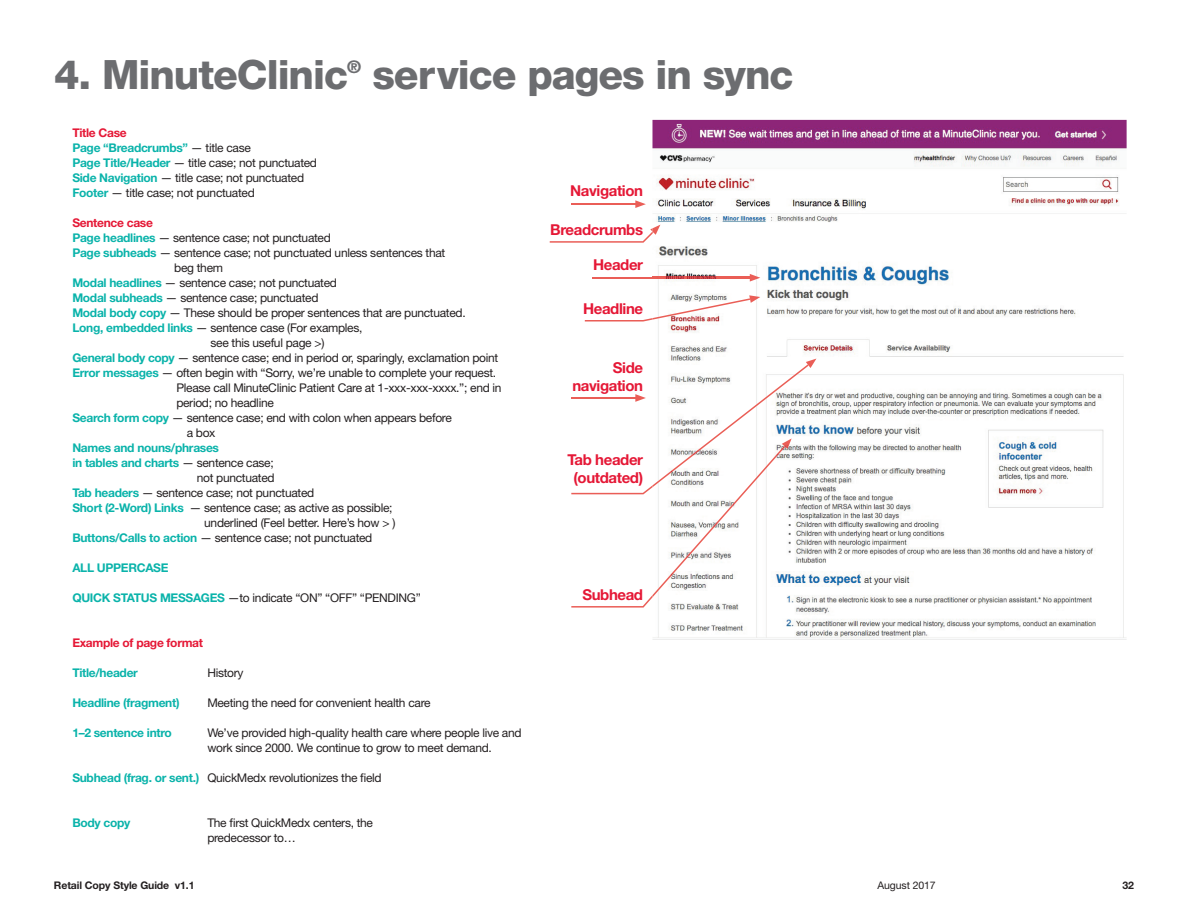
<style>
.page{position:relative;width:1188px;height:918px;background:#fff}
.page>*{position:absolute;margin:0;border:0;box-sizing:border-box;transform-origin:0 0}
.t1{font:800 40.5px "Helvetica Neue LT Std";letter-spacing:-.025em;color:#6c6d70}
.t2{font:800 17.55px "Helvetica Neue LT Std";color:#6c6d70}
.t3{font:700 15px/18px "Helvetica Neue LT Std";letter-spacing:-.025em;color:#e51836;text-align:right}
.t4{font:12px/15px "Helvetica Neue LT Std";letter-spacing:-.025em;color:#231f20}
.t5{font:700 12px "Helvetica Neue LT Std";letter-spacing:-.025em;color:#0ab3aa}
.t6{font:700 12px "Helvetica Neue LT Std";letter-spacing:-.025em;color:#e51836}
.t7{font:700 10.5px "Helvetica Neue LT Std";letter-spacing:-.01em;color:#231f20}
.t8{font:10.5px "Helvetica Neue LT Std";letter-spacing:-.01em;color:#231f20}
.s1{font-weight:700;color:#e51836}
.s2{font-weight:700;color:#0ab3aa}
.s3{font-weight:400;color:#231f20}
</style>
<div class="page">
<img style="left:652px;top:120px;width:475px;height:520px">
<hr style="left:571px;top:203px;width:64px;height:2px;background:#ea5e57">
<svg style="left:635px;top:200px;width:11px;height:8px"></svg>
<hr style="left:571px;top:397px;width:64px;height:2px;background:#ea5e57">
<svg style="left:635px;top:394px;width:11px;height:8px"></svg>
<hr style="left:592px;top:277px;width:60px;height:1px;background:#ea5e57">
<img style="left:652px;top:277px;width:98px;height:1px">
<svg style="left:750px;top:274px;width:10px;height:8px"></svg>
<svg style="left:550px;top:225px;width:110px;height:18px"></svg>
<svg style="left:585px;top:318px;width:67px;height:4px"></svg>
<img style="left:652px;top:298px;width:98px;height:22px">
<svg style="left:749px;top:295px;width:11px;height:8px"></svg>
<svg style="left:571px;top:486px;width:81px;height:8px"></svg>
<img style="left:652px;top:364px;width:157px;height:123px">
<svg style="left:806px;top:359px;width:10px;height:9px"></svg>
<svg style="left:571px;top:596px;width:81px;height:12px"></svg>
<img style="left:652px;top:446px;width:133px;height:151px">
<svg style="left:782px;top:438px;width:10px;height:11px"></svg>
<h1 class="t1" style="left:54px;top:50px;width:296px">4. MinuteClinic</h1>
<h2 class="t2" style="left:347px;top:56px;width:15px">®</h2>
<h1 class="t1" style="left:372px;top:50px;width:423px">service pages in sync</h1>
<p class="t4" style="left:72px;top:125px;width:246px"><span class="s1">Title Case<br></span><span class="s2">Page “Breadcrumbs”</span> — title case<br><span class="s2">Page Title/Header</span> — title case; not punctuated <span class="s2">Side Navigation</span> — title case; not punctuated <span class="s2">Footer</span> — title case; not punctuated</p>
<p class="t6" style="left:72px;top:215px;width:82px">Sentence case</p>
<p class="t4" style="left:72px;top:230px;width:260px"><span class="s2">Page headlines</span> — sentence case; not punctuated</p>
<p class="t4" style="left:72px;top:245px;width:374px"><span class="s2">Page subheads</span> — sentence case; not punctuated unless sentences that</p>
<p class="t4" style="left:174px;top:260px;width:50px">beg them</p>
<p class="t4" style="left:72px;top:275px;width:266px"><span class="s2">Modal headlines</span> — sentence case; not punctuated</p>
<p class="t4" style="left:72px;top:290px;width:248px"><span class="s2">Modal subheads</span> — sentence case; punctuated</p>
<p class="t4" style="left:72px;top:305px;width:395px"><span class="s2">Modal body copy</span> — These should be proper sentences that are punctuated.</p>
<p class="t4" style="left:72px;top:320px;width:292px"><span class="s2">Long, embedded links</span> — sentence case (For examples,</p>
<p class="t4" style="left:211px;top:335px;width:115px">see this useful page &gt;)</p>
<p class="t4" style="left:72px;top:350px;width:428px"><span class="s2">General body copy</span> — sentence case; end in period or, sparingly, exclamation point</p>
<p class="t4" style="left:72px;top:365px;width:425px"><span class="s2">Error messages</span> — often begin with “Sorry, we’re unable to complete your request.</p>
<p class="t4" style="left:176px;top:380px;width:327px">Please call MinuteClinic Patient Care at 1-xxx-xxx-xxxx.”; end in</p>
<p class="t4" style="left:176px;top:395px;width:99px">period; no headline</p>
<p class="t4" style="left:72px;top:410px;width:381px"><span class="s2">Search form copy</span> — sentence case; end with colon when appears before</p>
<p class="t4" style="left:187px;top:425px;width:30px">a box</p>
<p class="t5" style="left:72px;top:440px;width:148px">Names and nouns/phrases</p>
<p class="t5" style="left:72px;top:455px;width:203px">in tables and charts <span class="s3">— sentence case;</span></p>
<p class="t4" style="left:197px;top:470px;width:79px">not punctuated</p>
<p class="t4" style="left:72px;top:485px;width:243px"><span class="s2">Tab headers</span> — sentence case; not punctuated</p>
<p class="t4" style="left:72px;top:500px;width:322px"><span class="s2">Short (2-Word) Links</span> — sentence case; as active as possible;</p>
<p class="t4" style="left:204px;top:515px;width:193px">underlined (Feel better. Here’s how &gt; )</p>
<p class="t4" style="left:72px;top:530px;width:302px"><span class="s2">Buttons/Calls to action</span> — sentence case; not punctuated</p>
<p class="t5" style="left:72px;top:560px;width:98px">ALL UPPERCASE</p>
<p class="t4" style="left:72px;top:590px;width:350px"><span class="s2">QUICK STATUS MESSAGES</span> —to indicate “ON” “OFF” “PENDING”</p>
<p class="t6" style="left:72px;top:635px;width:132px">Example of page format</p>
<p class="t5" style="left:72px;top:665px;width:67px">Title/header</p>
<p class="t4" style="left:207px;top:665px;width:38px">History</p>
<p class="t5" style="left:72px;top:695px;width:109px">Headline (fragment)</p>
<p class="t4" style="left:207px;top:695px;width:225px">Meeting the need for convenient health care</p>
<p class="t5" style="left:72px;top:725px;width:101px">1–2 sentence intro</p>
<p class="t4" style="left:207px;top:725px;width:316px">We’ve provided high-quality health care where people live and work since 2000. We continue to grow to meet demand.</p>
<p class="t4" style="left:72px;top:770px;width:311px"><span class="s2">Subhead (frag. or sent.)</span> QuickMedx revolutionizes the field</p>
<p class="t5" style="left:72px;top:815px;width:60px">Body copy</p>
<p class="t4" style="left:207px;top:815px;width:167px">The first QuickMedx centers, the predecessor to…</p>
<p class="t3" style="left:570px;top:182px;width:75px">Navigation</p>
<p class="t3" style="left:550px;top:221px;width:94px">Breadcrumbs</p>
<p class="t3" style="left:593px;top:255px;width:52px">Header</p>
<p class="t3" style="left:583px;top:300px;width:62px">Headline</p>
<p class="t3" style="left:572px;top:358px;width:72px">Side navigation</p>
<p class="t3" style="left:567px;top:451px;width:77px;text-align:center">Tab header (outdated)</p>
<p class="t3" style="left:582px;top:586px;width:62px">Subhead</p>
<p class="t7" style="left:54px;top:879px;width:142px">Retail Copy Style Guide v1.1</p>
<p class="t8" style="left:877px;top:880px;width:60px">August 2017</p>
<p class="t7" style="left:1122px;top:879px;width:13px">32</p>
</div>
